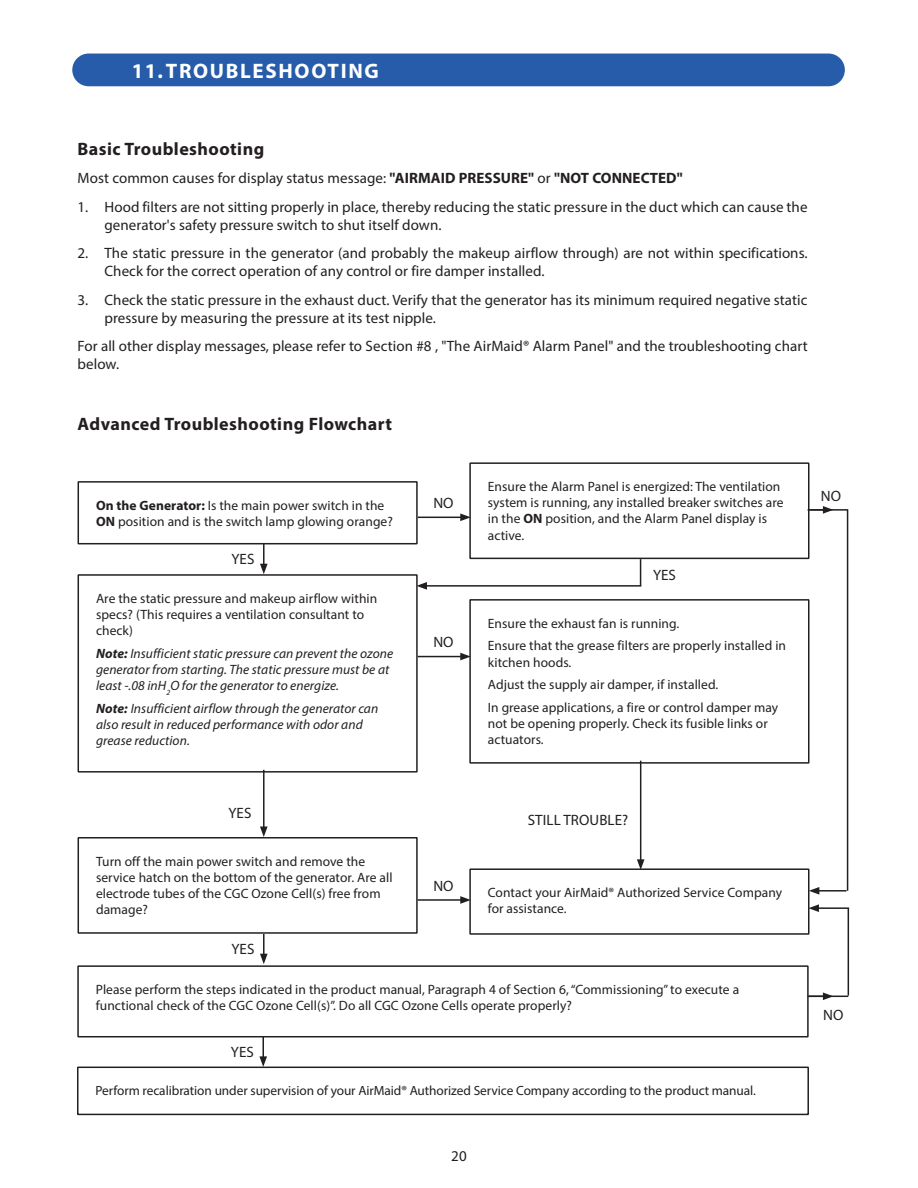
<style>
.page{position:relative;width:918px;height:1188px;background:#fff}
.page>*{position:absolute;margin:0;border:0;box-sizing:border-box;transform-origin:0 0}
.Rounded_box_header{font:700 21px "Myriad Pro";letter-spacing:.08em;color:#fff}
.t1{font:700 18px "Myriad Pro";letter-spacing:.025em;color:#231f20}
.Paragraph{font:15px/18px "Myriad Pro";letter-spacing:.005em;color:#231f20}
.Paragraph-2{font:13.5px/16.2px "Myriad Pro";letter-spacing:.005em;color:#231f20}
.Paragraph-3{font:italic 13.5px/16.2px "Myriad Pro";letter-spacing:.005em;color:#231f20}
.Paragraph-4{font:13.35px "Myriad Pro";letter-spacing:-.005em;color:#231f20}
.s1{font-weight:700}
</style>
<div class="page">
<div style="left:72px;top:54px;width:773px;height:32px;background:#275caa;border-radius:16px"></div>
<div style="left:78px;top:481px;width:340px;height:63px;border:2px solid #231f20"></div>
<div style="left:78px;top:574px;width:340px;height:199px;border:2px solid #231f20"></div>
<div style="left:77px;top:1067px;width:732px;height:48px;border:2px solid #231f20"></div>
<div style="left:78px;top:837px;width:340px;height:97px;border:2px solid #231f20"></div>
<div style="left:77px;top:965px;width:732px;height:72px;border:2px solid #231f20"></div>
<div style="left:469px;top:462px;width:341px;height:97px;border:2px solid #231f20"></div>
<div style="left:469px;top:599px;width:341px;height:165px;border:2px solid #231f20"></div>
<div style="left:469px;top:868px;width:341px;height:67px;border:2px solid #231f20"></div>
<hr style="left:418px;top:517px;width:45px;height:1px;background:#231f20">
<svg style="left:460px;top:513px;width:11px;height:8px"></svg>
<hr style="left:263px;top:544px;width:2px;height:22px;background:#231f20">
<svg style="left:260px;top:564px;width:8px;height:10px"></svg>
<hr style="left:263px;top:770px;width:2px;height:59px;background:#231f20">
<svg style="left:260px;top:827px;width:8px;height:10px"></svg>
<hr style="left:263px;top:934px;width:2px;height:22px;background:#231f20">
<svg style="left:260px;top:954px;width:8px;height:10px"></svg>
<hr style="left:262px;top:1037px;width:2px;height:22px;background:#231f20">
<svg style="left:259px;top:1056px;width:8px;height:11px"></svg>
<hr style="left:418px;top:656px;width:45px;height:1px;background:#231f20">
<svg style="left:460px;top:653px;width:11px;height:7px"></svg>
<hr style="left:418px;top:899px;width:45px;height:2px;background:#231f20">
<svg style="left:460px;top:896px;width:11px;height:8px"></svg>
<hr style="left:640px;top:761px;width:1px;height:101px;background:#231f20">
<svg style="left:637px;top:859px;width:8px;height:11px"></svg>
<hr style="left:810px;top:509px;width:38px;height:2px;background:#231f20">
<hr style="left:847px;top:509px;width:1px;height:382px;background:#231f20">
<hr style="left:817px;top:890px;width:30px;height:2px;background:#231f20">
<svg style="left:809px;top:887px;width:10px;height:8px"></svg>
<svg style="left:640px;top:559px;width:1px;height:26px"></svg>
<hr style="left:425px;top:585px;width:216px;height:2px;background:#231f20">
<svg style="left:416px;top:582px;width:11px;height:8px"></svg>
<hr style="left:808px;top:996px;width:40px;height:1px;background:#231f20">
<hr style="left:848px;top:908px;width:1px;height:88px;background:#231f20">
<hr style="left:817px;top:907px;width:32px;height:2px;background:#231f20">
<svg style="left:808px;top:904px;width:11px;height:8px"></svg>
<svg style="left:808px;top:992px;width:25px;height:8px"></svg>
<svg style="left:808px;top:506px;width:25px;height:8px"></svg>
<p class="Rounded_box_header" style="left:132px;top:57px;width:249px">11.TROUBLESHOOTING</p>
<p class="t1" style="left:78px;top:137px;width:188px">Basic Troubleshooting</p>
<p class="Paragraph" style="left:78px;top:169px;width:607px">Most common causes for display status message: <span class="s1">"AIRMAID PRESSURE"</span> or <span class="s1">"NOT CONNECTED"</span></p>
<p class="Paragraph" style="left:105px;top:198px;width:704px;text-indent:-27px">1. Hood filters are not sitting properly in place, thereby reducing the static pressure in the duct which can cause the generator's safety pressure switch to shut itself down.</p>
<p class="Paragraph" style="left:105px;top:244px;width:705px;text-indent:-27px">2. The static pressure in the generator (and probably the makeup airflow through) are not within specifications.<br>Check for the correct operation of any control or fire damper installed.</p>
<p class="Paragraph" style="left:105px;top:291px;width:705px;text-indent:-27px">3. Check the static pressure in the exhaust duct. Verify that the generator has its minimum required negative static pressure by measuring the pressure at its test nipple.</p>
<p class="Paragraph" style="left:78px;top:337px;width:732px">For all other display messages, please refer to Section #8 , "The AirMaid® Alarm Panel" and the troubleshooting chart below.</p>
<p class="t1" style="left:78px;top:412px;width:316px">Advanced Troubleshooting Flowchart</p>
<p class="Paragraph-2" style="left:96px;top:497px;width:298px"><span class="s1">On the Generator:</span> Is the main power switch in the<br><span class="s1">ON</span> position and is the switch lamp glowing orange?</p>
<p class="Paragraph" style="left:231px;top:550px;width:24px">YES</p>
<p class="Paragraph-2" style="left:96px;top:590px;width:283px">Are the static pressure and makeup airflow within specs? (This requires a ventilation consultant to check)</p>
<p class="Paragraph-3" style="left:96px;top:645px;width:299px"><span class="s1">Note:</span> Insufficient static pressure can prevent the ozone generator from starting. The static pressure must be at least -.08 inH<sub>2</sub>O for the generator to energize.</p>
<p class="Paragraph-3" style="left:96px;top:700px;width:284px"><span class="s1">Note:</span> Insufficient airflow through the generator can also result in reduced performance with odor and grease reduction.</p>
<p class="Paragraph" style="left:433px;top:494px;width:22px">NO</p>
<p class="Paragraph" style="left:433px;top:633px;width:22px">NO</p>
<p class="Paragraph-2" style="left:488px;top:478px;width:297px">Ensure the Alarm Panel is energized: The ventilation system is running, any installed breaker switches are in the <span class="s1">ON</span> position, and the Alarm Panel display is active.</p>
<p class="Paragraph" style="left:653px;top:565px;width:24px">YES</p>
<p class="Paragraph-2" style="left:488px;top:615px;width:193px">Ensure the exhaust fan is running.</p>
<p class="Paragraph-2" style="left:488px;top:637px;width:300px">Ensure that the grease filters are properly installed in kitchen hoods.</p>
<p class="Paragraph-2" style="left:488px;top:676px;width:232px">Adjust the supply air damper, if installed.</p>
<p class="Paragraph-2" style="left:488px;top:699px;width:292px">In grease applications, a fire or control damper may not be opening properly. Check its fusible links or actuators.</p>
<p class="Paragraph" style="left:821px;top:487px;width:22px">NO</p>
<p class="Paragraph" style="left:229px;top:803px;width:24px">YES</p>
<p class="Paragraph-2" style="left:96px;top:853px;width:298px">Turn off the main power switch and remove the service hatch on the bottom of the generator. Are all electrode tubes of the CGC Ozone Cell(s) free from damage?</p>
<p class="Paragraph" style="left:231px;top:940px;width:24px">YES</p>
<p class="Paragraph" style="left:433px;top:877px;width:22px">NO</p>
<p class="Paragraph" style="left:528px;top:811px;width:102px">STILL TROUBLE?</p>
<p class="Paragraph-2" style="left:488px;top:884px;width:296px">Contact your AirMaid® Authorized Service Company for assistance.</p>
<p class="Paragraph-2" style="left:96px;top:981px;width:645px">Please perform the steps indicated in the product manual, Paragraph 4 of Section 6, “Commissioning” to execute a functional check of the CGC Ozone Cell(s)”. Do all CGC Ozone Cells operate properly?</p>
<p class="Paragraph" style="left:231px;top:1043px;width:24px">YES</p>
<p class="Paragraph-4" style="left:96px;top:1082px;width:662px">Perform recalibration under supervision of your AirMaid® Authorized Service Company according to the product manual.</p>
<p class="Paragraph" style="left:451px;top:1147px;width:17px">20</p>
<p class="Paragraph" style="left:823px;top:1005px;width:22px">NO</p>
</div>
